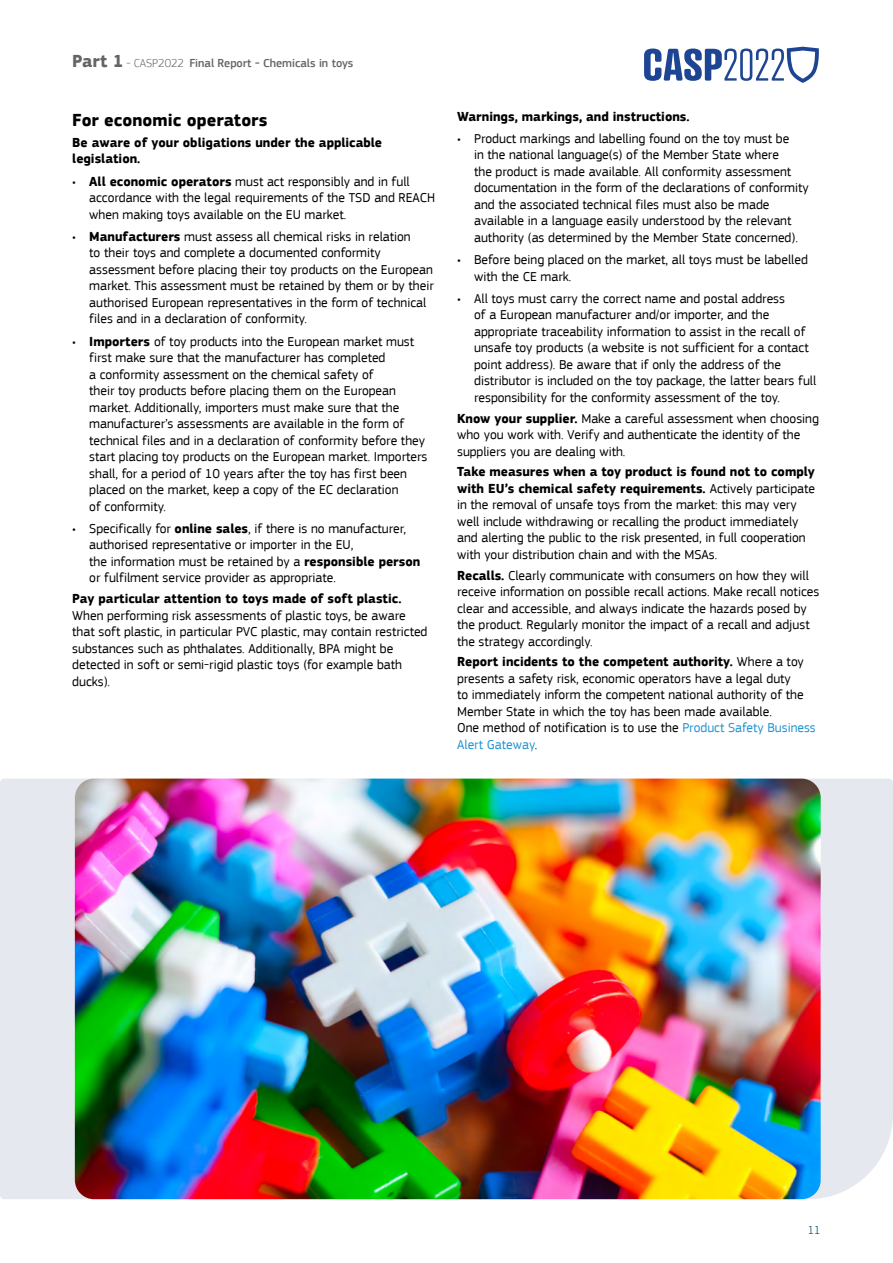
<style>
.page{position:relative;width:893px;height:1263px;background:#fff}
.page>*{position:absolute;margin:0;border:0;box-sizing:border-box;transform-origin:0 0}
.t1{font:700 18px "EC Square Sans Pro";color:#000}
.t2{font:13.5px/16.5px "EC Square Sans Pro";color:#000}
.t3{font:700 13.5px/16.5px "EC Square Sans Pro";color:#000}
.t4{font:500 12px "EC Square Sans Pro";color:#636466}
.t5{font:300 12px "EC Square Sans Pro";color:#02405d}
.s1{font-weight:700;font-size:18px}
.s2{font-weight:300}
.s3{font-weight:700}
.s4{color:#2194d2}
</style>
<div class="page">
<div style="left:0;top:779px;width:893px;height:420px;background:#e6e8ef"></div>
<img style="left:75px;top:778px;width:746px;height:421px">
<svg style="left:644px;top:47px;width:175px;height:36px"></svg>
<p class="t4" style="left:72px;top:56px;width:283px"><span class="s1">Part 1</span> <span class="s2">- CASP2022</span> Final Report - Chemicals in toys</p>
<h1 class="t1" style="left:72px;top:109px;width:197px">For economic operators</h1>
<p class="t3" style="left:72px;top:135px;width:311px">Be aware of your obligations under the applicable legislation.</p>
<p class="t2" style="left:89px;top:173px;width:347px;text-indent:-17px">• <span class="s3">All economic operators</span> must act responsibly and in full accordance with the legal requirements of the TSD and REACH when making toys available on the EU market.</p>
<p class="t2" style="left:89px;top:228px;width:346px;text-indent:-17px">• <span class="s3">Manufacturers</span> must assess all chemical risks in relation<br>to their toys and complete a documented conformity assessment before placing their toy products on the European market. This assessment must be retained by them or by their authorised European representatives in the form of technical files and in a declaration of conformity.</p>
<p class="t2" style="left:89px;top:333px;width:340px;text-indent:-17px">• <span class="s3">Importers</span> of toy products into the European market must first make sure that the manufacturer has completed<br>a conformity assessment on the chemical safety of<br>their toy products before placing them on the European market. Additionally, importers must make sure that the manufacturer’s assessments are available in the form of technical files and in a declaration of conformity before they start placing toy products on the European market. Importers shall, for a period of 10 years after the toy has first been placed on the market, keep a copy of the EC declaration<br>of conformity.</p>
<p class="t2" style="left:89px;top:520px;width:333px;text-indent:-17px">• Specifically for <span class="s3">online sales</span>, if there is no manufacturer, authorised representative or importer in the EU,<br>the information must be retained by a <span class="s3">responsible person </span>or fulfilment service provider as appropriate.</p>
<p class="t3" style="left:72px;top:591px;width:331px">Pay particular attention to toys made of soft plastic.</p>
<p class="t2" style="left:72px;top:607px;width:357px">When performing risk assessments of plastic toys, be aware that soft plastic, in particular PVC plastic, may contain restricted substances such as phthalates. Additionally, BPA might be detected in soft or semi-rigid plastic toys (for example bath ducks).</p>
<p class="t3" style="left:457px;top:108px;width:234px">Warnings, markings, and instructions.</p>
<p class="t2" style="left:474px;top:130px;width:336px;text-indent:-17px">• Product markings and labelling found on the toy must be<br>in the national language(s) of the Member State where<br>the product is made available. All conformity assessment documentation in the form of the declarations of conformity and the associated technical files must also be made available in a language easily understood by the relevant authority (as determined by the Member State concerned).</p>
<p class="t2" style="left:474px;top:252px;width:335px;text-indent:-17px">• Before being placed on the market, all toys must be labelled with the CE mark.</p>
<p class="t2" style="left:474px;top:290px;width:344px;text-indent:-17px">• All toys must carry the correct name and postal address<br>of a European manufacturer and/or importer, and the appropriate traceability information to assist in the recall of unsafe toy products (a website is not sufficient for a contact point address). Be aware that if only the address of the distributor is included on the toy package, the latter bears full responsibility for the conformity assessment of the toy.</p>
<p class="t2" style="left:457px;top:410px;width:363px"><span class="s3">Know your supplier.</span> Make a careful assessment when choosing who you work with. Verify and authenticate the identity of the suppliers you are dealing with.</p>
<p class="t2" style="left:457px;top:464px;width:359px"><span class="s3">Take measures when a toy product is found not to comply with EU’s chemical safety requirements.</span> Actively participate in the removal of unsafe toys from the market: this may very well include withdrawing or recalling the product immediately and alerting the public to the risk presented, in full cooperation with your distribution chain and with the MSAs.</p>
<p class="t2" style="left:457px;top:567px;width:364px"><span class="s3">Recalls.</span> Clearly communicate with consumers on how they will receive information on possible recall actions. Make recall notices clear and accessible, and always indicate the hazards posed by the product. Regularly monitor the impact of a recall and adjust the strategy accordingly.</p>
<p class="t2" style="left:457px;top:654px;width:360px"><span class="s3">Report incidents to the competent authority.</span> Where a toy presents a safety risk, economic operators have a legal duty<br>to immediately inform the competent national authority of the Member State in which the toy has been made available.<br>One method of notification is to use the <span class="s4">Product Safety Business Alert Gateway</span>.</p>
<p class="t5" style="left:808px;top:1223px;width:14px">11</p>
</div>
